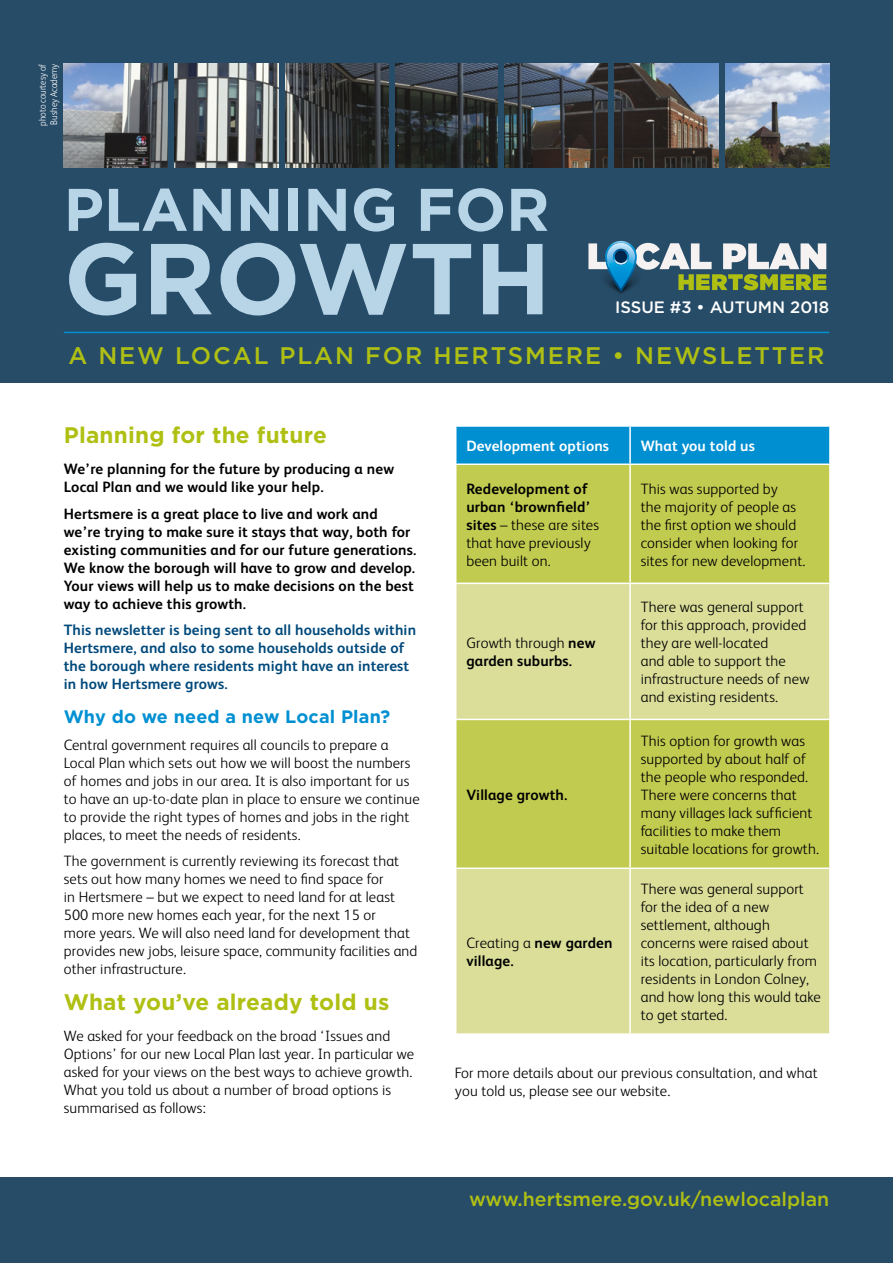
<style>
.page{position:relative;width:893px;height:1263px;background:#fff}
.page>*{position:absolute;margin:0;border:0;box-sizing:border-box;transform-origin:0 0}
.t1{font:700 100.5px "Gotham";color:#b8d4e7}
.t2{font:700 60px "Gotham";color:#b8d4e7}
.t3{font:500 24px "Gotham";letter-spacing:.08em;color:#afc013}
.t4{font:700 22.5px "Gotham";letter-spacing:.01em;color:#afc013}
.t5{font:500 19.5px "Gotham";color:#afc013}
.t6{font:700 18px "Gotham";letter-spacing:.01em;color:#0090d2}
.t7{font:500 16.5px "Gotham";color:#fff}
.t8{font:300 15px/18px "FS Albert";letter-spacing:.01em;color:#000}
.t9{font:700 15px/18px "FS Albert";letter-spacing:.01em;color:#000}
.t10{font:700 15px/18px "FS Albert";letter-spacing:.01em;color:#00497b}
.t11{font:700 15px "FS Albert";letter-spacing:.01em;color:#fff}
.t12{font:300 9.75px/11.2px "FS Albert";color:#fff;scale:.9 1}
.s1{font-weight:700}
.s2{font-weight:300}
</style>
<div class="page">
<div style="left:0;top:0;width:893px;height:383px;background:#274c68"></div>
<div style="left:0;top:1178px;width:893px;height:85px;background:#274c68"></div>
<svg style="left:588px;top:241px;width:238px;height:51px"></svg>
<hr style="left:64px;top:332px;width:765px;height:1px;background:#0090d2">
<img style="left:64px;top:64px;width:765px;height:104px">
<div style="left:168px;top:62px;width:6px;height:106px;background:#274c68"></div>
<div style="left:279px;top:62px;width:5px;height:106px;background:#274c68"></div>
<div style="left:389px;top:62px;width:6px;height:106px;background:#274c68"></div>
<div style="left:497px;top:62px;width:6px;height:106px;background:#274c68"></div>
<div style="left:608px;top:62px;width:6px;height:106px;background:#274c68"></div>
<div style="left:719px;top:62px;width:6px;height:106px;background:#274c68"></div>
<div style="left:456px;top:427px;width:373px;height:36px;background:#0090d2"></div>
<div style="left:456px;top:465px;width:373px;height:118px;background:#c1cb50"></div>
<svg style="left:456px;top:584px;width:373px;height:449px;background:#d1d781"></svg>
<hr style="left:629px;top:427px;width:2px;height:36px;background:#fff">
<hr style="left:629px;top:465px;width:2px;height:118px;background:#fff">
<hr style="left:629px;top:584px;width:2px;height:135px;background:#fff">
<hr style="left:455px;top:719px;width:175px;height:1px;background:#fff">
<hr style="left:630px;top:719px;width:201px;height:1px;background:#fff">
<hr style="left:629px;top:720px;width:2px;height:147px;background:#fff">
<hr style="left:455px;top:867px;width:175px;height:2px;background:#fff">
<hr style="left:630px;top:867px;width:201px;height:2px;background:#fff">
<hr style="left:629px;top:869px;width:2px;height:164px;background:#fff">
<p class="t12" style="left:36px;top:126px;width:71px;rotate:-90deg">photo courtesy of<br>Bushey Academy</p>
<h2 class="t2" style="left:64px;top:170px;width:487px">PLANNING FOR</h2>
<h1 class="t1" style="left:64px;top:212px;width:489px">GROWTH</h1>
<p class="t7" style="left:615px;top:296px;width:215px">ISSUE #3 • AUTUMN 2018</p>
<h3 class="t3" style="left:68px;top:339px;width:758px">A NEW LOCAL PLAN FOR HERTSMERE • NEWSLETTER</h3>
<h3 class="t4" style="left:64px;top:420px;width:265px">Planning for the future</h3>
<p class="t9" style="left:64px;top:459px;width:332px">We’re planning for the future by producing a new<br>Local Plan and we would like your help.</p>
<p class="t9" style="left:64px;top:504px;width:354px">Hertsmere is a great place to live and work and we’re trying to make sure it stays that way, both for existing communities and for our future generations.<br>We know the borough will have to grow and develop.<br>Your views will help us to make decisions on the best way to achieve this growth.</p>
<p class="t10" style="left:64px;top:620px;width:354px">This newsletter is being sent to all households within Hertsmere, and also to some households outside of the borough where residents might have an interest in how Hertsmere grows.</p>
<p class="t6" style="left:64px;top:705px;width:328px">Why do we need a new Local Plan?</p>
<p class="t8" style="left:64px;top:735px;width:357px">Central government requires all councils to prepare a Local Plan which sets out how we will boost the numbers of homes and jobs in our area. It is also important for us to have an up-to-date plan in place to ensure we continue to provide the right types of homes and jobs in the right places, to meet the needs of residents.</p>
<p class="t8" style="left:64px;top:851px;width:355px">The government is currently reviewing its forecast that sets out how many homes we need to find space for<br>in Hertsmere – but we expect to need land for at least 500 more new homes each year, for the next 15 or<br>more years. We will also need land for development that provides new jobs, leisure space, community facilities and other infrastructure.</p>
<h3 class="t4" style="left:64px;top:987px;width:327px">What you’ve already told us</h3>
<p class="t8" style="left:64px;top:1026px;width:352px">We asked for your feedback on the broad ‘Issues and Options’ for our new Local Plan last year. In particular we asked for your views on the best ways to achieve growth.<br>What you told us about a number of broad options is summarised as follows:</p>
<p class="t11" style="left:466px;top:436px;width:144px">Development options</p>
<p class="t11" style="left:641px;top:436px;width:116px">What you told us</p>
<p class="t8" style="left:466px;top:479px;width:134px"><span class="s1">Redevelopment of urban ‘brownfield’ sites</span> – these are sites that have previously been built on.</p>
<p class="t8" style="left:641px;top:479px;width:166px">This was supported by<br>the majority of people as the first option we should consider when looking for sites for new development.</p>
<p class="t9" style="left:466px;top:633px;width:131px"><span class="s2">Growth through</span> new garden suburbs.</p>
<p class="t9" style="left:466px;top:785px;width:103px">Village growth.</p>
<p class="t9" style="left:466px;top:933px;width:148px"><span class="s2">Creating a</span> new garden village.</p>
<p class="t8" style="left:641px;top:597px;width:170px">There was general support for this approach, provided they are well-located<br>and able to support the infrastructure needs of new and existing residents.</p>
<p class="t8" style="left:641px;top:731px;width:180px">This option for growth was supported by about half of the people who responded.<br>There were concerns that many villages lack sufficient facilities to make them suitable locations for growth.</p>
<p class="t8" style="left:641px;top:879px;width:182px">There was general support for the idea of a new settlement, although concerns were raised about its location, particularly from residents in London Colney, and how long this would take to get started.</p>
<p class="t8" style="left:455px;top:1063px;width:364px">For more details about our previous consultation, and what you told us, please see our website.</p>
<h3 class="t5" style="left:469px;top:1186px;width:362px">www.hertsmere.gov.uk/newlocalplan</h3>
</div>
